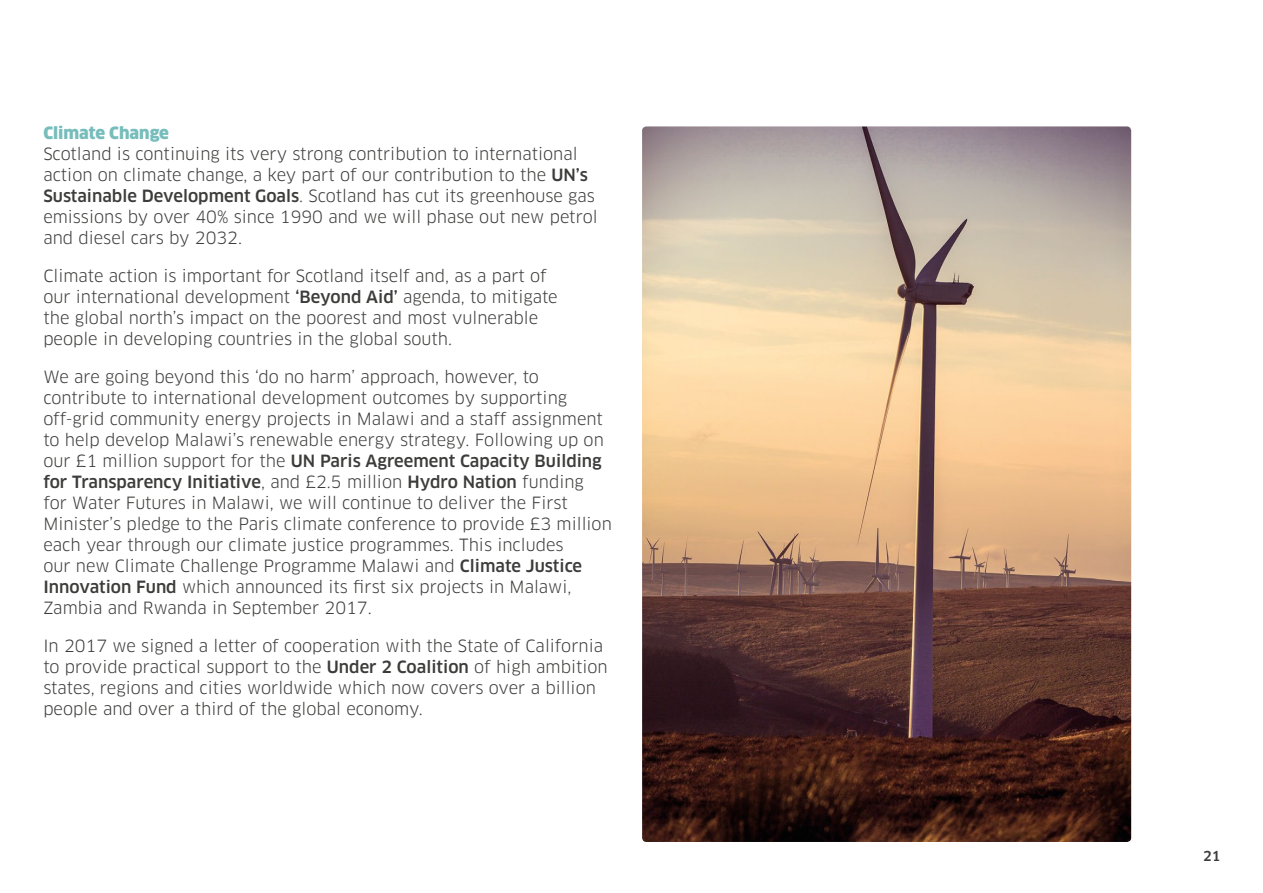
<style>
.page{position:relative;width:1263px;height:893px;background:#fff}
.page>*{position:absolute;margin:0;border:0;box-sizing:border-box;transform-origin:0 0}
.Body_Copy{font:16.5px/21px "Clan";color:#3c3c3b}
.Heading_copy{font:900 16.5px "Clan";color:#76bdbb}
.t1{font:500 13.5px "Clan";color:#3c3c3b}
.s1{font-weight:500}
</style>
<div class="page">
<img style="left:642px;top:126px;width:489px;height:716px">
<p class="Heading_copy" style="left:43px;top:123px;width:127px">Climate Change</p>
<p class="Body_Copy" style="left:43px;top:144px;width:556px">Scotland is continuing its very strong contribution to international action on climate change, a key part of our contribution to the <span class="s1">UN’s Sustainable Development Goals</span>. Scotland has cut its greenhouse gas emissions by over 40% since 1990 and we will phase out new petrol and diesel cars by 2032.</p>
<p class="Body_Copy" style="left:43px;top:266px;width:516px">Climate action is important for Scotland itself and, as a part of our international development <span class="s1">‘Beyond Aid’</span> agenda, to mitigate the global north’s impact on the poorest and most vulnerable people in developing countries in the global south.</p>
<p class="Body_Copy" style="left:43px;top:367px;width:570px">We are going beyond this ‘do no harm’ approach, however, to contribute to international development outcomes by supporting off-grid community energy projects in Malawi and a staff assignment to help develop Malawi’s renewable energy strategy. Following up on our £1 million support for the <span class="s1">UN Paris Agreement Capacity Building for Transparency Initiative</span>, and £2.5 million <span class="s1">Hydro Nation</span> funding<br>for Water Futures in Malawi, we will continue to deliver the First Minister’s pledge to the Paris climate conference to provide £3 million each year through our climate justice programmes. This includes<br>our new Climate Challenge Programme Malawi and <span class="s1">Climate Justice Innovation Fund</span> which announced its first six projects in Malawi, Zambia and Rwanda in September 2017.</p>
<p class="Body_Copy" style="left:43px;top:636px;width:566px">In 2017 we signed a letter of cooperation with the State of California to provide practical support to the <span class="s1">Under 2 Coalition</span> of high ambition states, regions and cities worldwide which now covers over a billion people and over a third of the global economy.</p>
<p class="t1" style="left:1203px;top:848px;width:19px">21</p>
</div>
